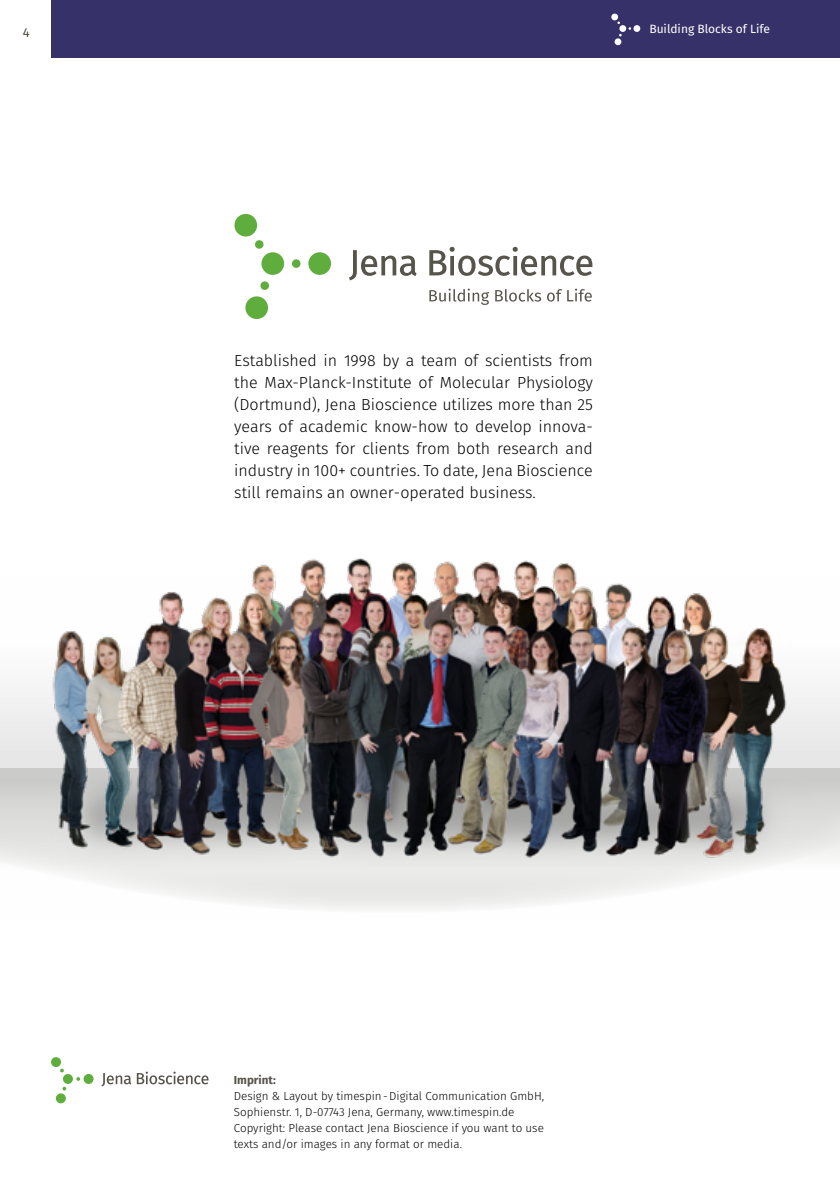
<style>
.page{position:relative;width:840px;height:1191px;background:#fff}
.page>*{position:absolute;margin:0;border:0;box-sizing:border-box;transform-origin:0 0}
.t1{font:300 16px/22px "Fira Sans";color:#000;text-align:justify}
.t2{font:13px "Fira Sans";color:#454034}
.t3{font:12px "Fira Sans";color:#fff}
.t4{font:300 11.6px/16px "Fira Sans";color:#000}
.t5{font:700 11.6px "Fira Sans";color:#57544b}
</style>
<div class="page">
<div style="left:51px;top:0;width:788px;height:57px;background:#363168"></div>
<div style="left:633px;top:25px;width:7px;height:7px;background:#fff;border-radius:50%"></div>
<div style="left:619px;top:25px;width:7px;height:7px;background:#fff;border-radius:50%"></div>
<svg style="left:611px;top:13px;width:9px;height:11px"></svg>
<svg style="left:614px;top:34px;width:7px;height:12px"></svg>
<div style="left:84px;top:1074px;width:9px;height:10px;background:#5ead3d;border-radius:50%"></div>
<div style="left:63px;top:1074px;width:10px;height:10px;background:#5ead3d;border-radius:50%"></div>
<svg style="left:51px;top:1057px;width:13px;height:15px"></svg>
<svg style="left:55px;top:1086px;width:11px;height:18px"></svg>
<svg style="left:101px;top:1073px;width:30px;height:13px"></svg>
<svg style="left:137px;top:1071px;width:71px;height:13px"></svg>
<div style="left:0;top:687px;width:839px;height:63px;background:#eee"></div>
<svg style="left:0;top:750px;width:839px;height:159px"></svg>
<img style="left:47px;top:558px;width:747px;height:325px">
<div style="left:308px;top:252px;width:23px;height:23px;background:#5ead3d;border-radius:50%"></div>
<div style="left:261px;top:252px;width:23px;height:23px;background:#5ead3d;border-radius:50%"></div>
<div style="left:292px;top:259px;width:8px;height:9px;background:#5ead3d;border-radius:50%"></div>
<svg style="left:234px;top:214px;width:30px;height:35px"></svg>
<svg style="left:245px;top:281px;width:24px;height:38px"></svg>
<svg style="left:349px;top:250px;width:67px;height:30px"></svg>
<svg style="left:429px;top:247px;width:163px;height:29px"></svg>
<svg style="left:429px;top:289px;width:60px;height:16px"></svg>
<svg style="left:495px;top:289px;width:96px;height:13px"></svg>
<p class="t2" style="left:23px;top:23px;width:8px">4</p>
<p class="t3" style="left:649px;top:20px;width:122px">Building Blocks of Life</p>
<p class="t1" style="left:234px;top:349px;width:360px">Established in 1998 by a team of scientists from the Max-Planck-Institute of Molecular Physiology (Dortmund), Jena Bioscience utilizes more than 25 years of academic know-how to develop innova&shy;tive reagents for clients from both research and industry in 100+ countries. To date, Jena Bioscience still remains an owner-operated business.</p>
<p class="t5" style="left:234px;top:1069px;width:44px">Imprint:</p>
<p class="t4" style="left:234px;top:1087px;width:312px">Design &amp; Layout by timespin-Digital Communication GmbH, Sophienstr. 1, D-07743 Jena, Germany, www.timespin.de Copyright: Please contact Jena Bioscience if you want to use texts and/or images in any format or media.</p>
</div>
